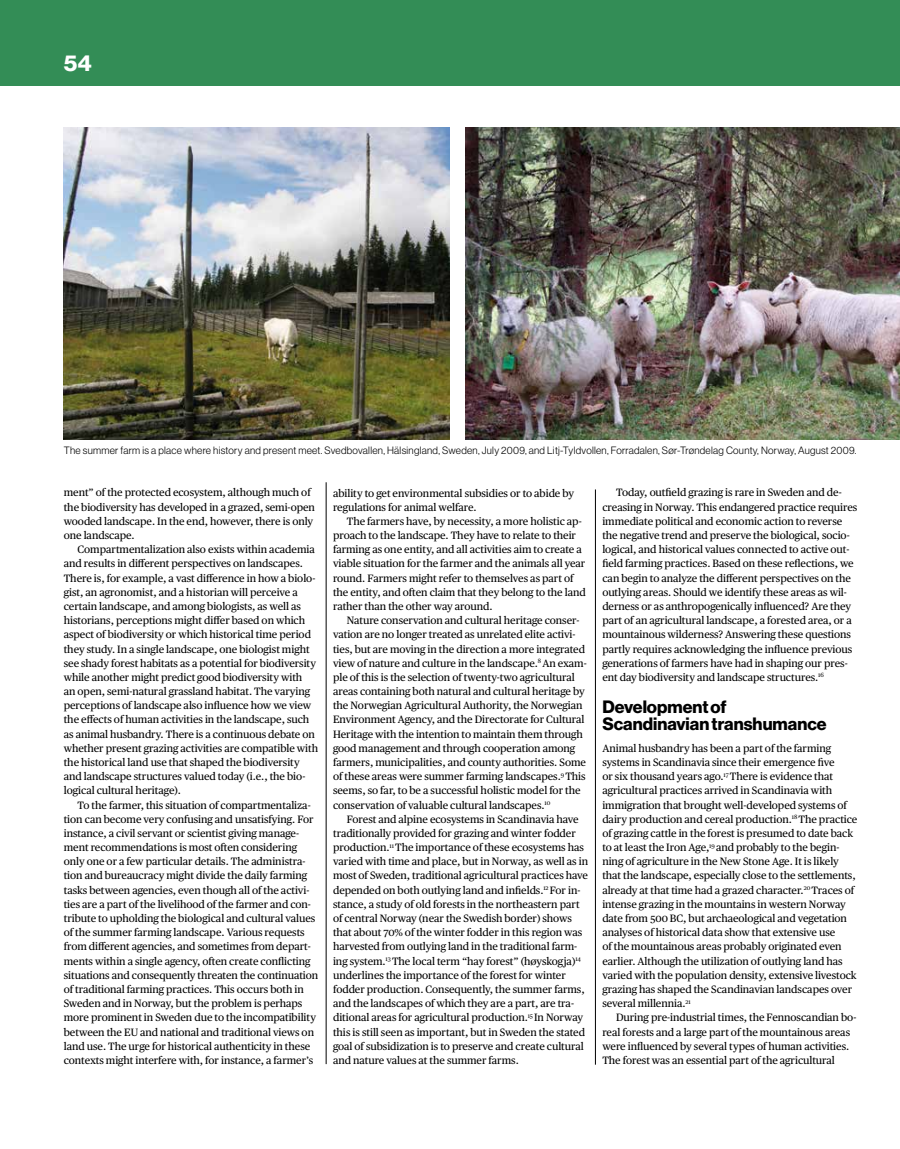
<style>
.page{position:relative;width:900px;height:1149px;background:#fff}
.page>*{position:absolute;margin:0;border:0;box-sizing:border-box;transform-origin:0 0}
.t1{font:22.5px "N Haas Grotesk DS Pro 75 Bd";color:#fff}
.t2{font:17.5px/17.5px "N Haas Grotesk DS Pro 75 Bd";color:#000}
.t3{font:10.62px/14.1px "Publico Text";letter-spacing:-.005em;color:#000}
.t4{font:10.38px "N Haas Grotesk DS Pro 45 Lt";letter-spacing:.025em;color:#000}
</style>
<div class="page">
<div style="left:0;top:0;width:900px;height:85px;background:#338d56"></div>
<hr style="left:595px;top:489px;width:1px;height:575px;background:#000">
<hr style="left:326px;top:482px;width:1px;height:581px;background:#000">
<img style="left:64px;top:128px;width:386px;height:311px">
<img style="left:466px;top:128px;width:434px;height:311px">
<h1 class="t1" style="left:64px;top:50px;width:30px">54</h1>
<p class="t4" style="left:64px;top:444px;width:794px">The summer farm is a place where history and present meet. Svedbovallen, Hälsingland, Sweden, July 2009, and Litj-Tyldvollen, Forradalen, Sør-Trøndelag County, Norway, August 2009.</p>
<p class="t3" style="left:64px;top:485px;width:253px">ment” of the protected ecosystem, although much of the biodiversity has developed in a grazed, semi-open wooded landscape. In the end, however, there is only one landscape.</p>
<p class="t3" style="left:64px;top:541px;width:256px;text-indent:14px">Compartmentalization also exists within academia and results in different perspectives on landscapes.<br>There is, for example, a vast difference in how a biolo&shy;gist, an agronomist, and a historian will perceive a certain landscape, and among biologists, as well as historians, perceptions might differ based on which aspect of biodiversity or which historical time period they study. In a single landscape, one biologist might see shady forest habitats as a potential for biodiversity while another might predict good biodiversity with<br>an open, semi-natural grassland habitat. The varying perceptions of landscape also influence how we view the effects of human activities in the landscape, such as animal husbandry. There is a continuous debate on whether present grazing activities are compatible with the historical land use that shaped the biodiversity and landscape structures valued today (i.e., the bio&shy;logical cultural heritage).</p>
<p class="t3" style="left:64px;top:796px;width:256px;text-indent:14px">To the farmer, this situation of compartmentaliza&shy;tion can become very confusing and unsatisfying. For instance, a civil servant or scientist giving manage&shy;ment recommendations is most often considering only one or a few particular details. The administra&shy;tion and bureaucracy might divide the daily farming tasks between agencies, even though all of the activi&shy;ties are a part of the livelihood of the farmer and con&shy;tribute to upholding the biological and cultural values of the summer farming landscape. Various requests from different agencies, and sometimes from depart&shy;ments within a single agency, often create conflicting situations and consequently threaten the continuation of traditional farming practices. This occurs both in Sweden and in Norway, but the problem is perhaps more prominent in Sweden due to the incompatibility between the EU and national and traditional views on land use. The urge for historical authenticity in these contexts might interfere with, for instance, a farmer’s</p>
<p class="t3" style="left:333px;top:485px;width:243px">ability to get environmental subsidies or to abide by regulations for animal welfare.</p>
<p class="t3" style="left:333px;top:513px;width:254px;text-indent:14px">The farmers have, by necessity, a more holistic ap&shy;proach to the landscape. They have to relate to their farming as one entity, and all activities aim to create a viable situation for the farmer and the animals all year round. Farmers might refer to themselves as part of the entity, and often claim that they belong to the land rather than the other way around.</p>
<p class="t3" style="left:333px;top:612px;width:255px;text-indent:14px">Nature conservation and cultural heritage conser&shy;vation are no longer treated as unrelated elite activi&shy;ties, but are moving in the direction a more integrated view of nature and culture in the landscape.<sup>8</sup> An exam&shy;ple of this is the selection of twenty-two agricultural areas containing both natural and cultural heritage by the Norwegian Agricultural Authority, the Norwegian Environment Agency, and the Directorate for Cultural Heritage with the intention to maintain them through good management and through cooperation among farmers, municipalities, and county authorities. Some of these areas were summer farming landscapes.<sup>9</sup> This seems, so far, to be a successful holistic model for the conservation of valuable cultural landscapes.<sup>10</sup></p>
<p class="t3" style="left:333px;top:811px;width:257px;text-indent:14px">Forest and alpine ecosystems in Scandinavia have traditionally provided for grazing and winter fodder production.<sup>11</sup> The importance of these ecosystems has varied with time and place, but in Norway, as well as in most of Sweden, traditional agricultural practices have depended on both outlying land and infields.<sup>12</sup> For in&shy;stance, a study of old forests in the northeastern part of central Norway (near the Swedish border) shows that about 70% of the winter fodder in this region was harvested from outlying land in the traditional farm&shy;ing system.<sup>13</sup> The local term “hay forest” (høyskogja)<sup>14 </sup>underlines the importance of the forest for winter fodder production. Consequently, the summer farms, and the landscapes of which they are a part, are tra&shy;ditional areas for agricultural production.<sup>15</sup> In Norway this is still seen as important, but in Sweden the stated goal of subsidization is to preserve and create cultural and nature values at the summer farms.</p>
<p class="t3" style="left:602px;top:485px;width:257px;text-indent:14px">Today, outfield grazing is rare in Sweden and de&shy;creasing in Norway. This endangered practice requires immediate political and economic action to reverse the negative trend and preserve the biological, socio&shy;logical, and historical values connected to active out&shy;field farming practices. Based on these reflections, we can begin to analyze the different perspectives on the outlying areas. Should we identify these areas as wil&shy;derness or as anthropogenically influenced? Are they part of an agricultural landscape, a forested area, or a mountainous wilderness? Answering these questions partly requires acknowledging the influence previous generations of farmers have had in shaping our pres&shy;ent day biodiversity and landscape structures.<sup>16</sup></p>
<h2 class="t2" style="left:602px;top:697px;width:226px">Development of<br>Scandinavian transhumance</h2>
<p class="t3" style="left:602px;top:740px;width:257px">Animal husbandry has been a part of the farming systems in Scandinavia since their emergence five<br>or six thousand years ago.<sup>17</sup> There is evidence that agricultural practices arrived in Scandinavia with immigration that brought well-developed systems of dairy production and cereal production.<sup>18</sup> The practice of grazing cattle in the forest is presumed to date back to at least the Iron Age,<sup>19</sup> and probably to the begin&shy;ning of agriculture in the New Stone Age. It is likely that the landscape, especially close to the settlements, already at that time had a grazed character.<sup>20</sup> Traces of intense grazing in the mountains in western Norway date from 500 BC, but archaeological and vegetation analyses of historical data show that extensive use<br>of the mountainous areas probably originated even earlier. Although the utilization of outlying land has varied with the population density, extensive livestock grazing has shaped the Scandinavian landscapes over several millennia.<sup>21</sup></p>
<p class="t3" style="left:602px;top:1009px;width:256px;text-indent:14px">During pre-industrial times, the Fennoscandian bo&shy;real forests and a large part of the mountainous areas were influenced by several types of human activities.<br>The forest was an essential part of the agricultural</p>
</div>
